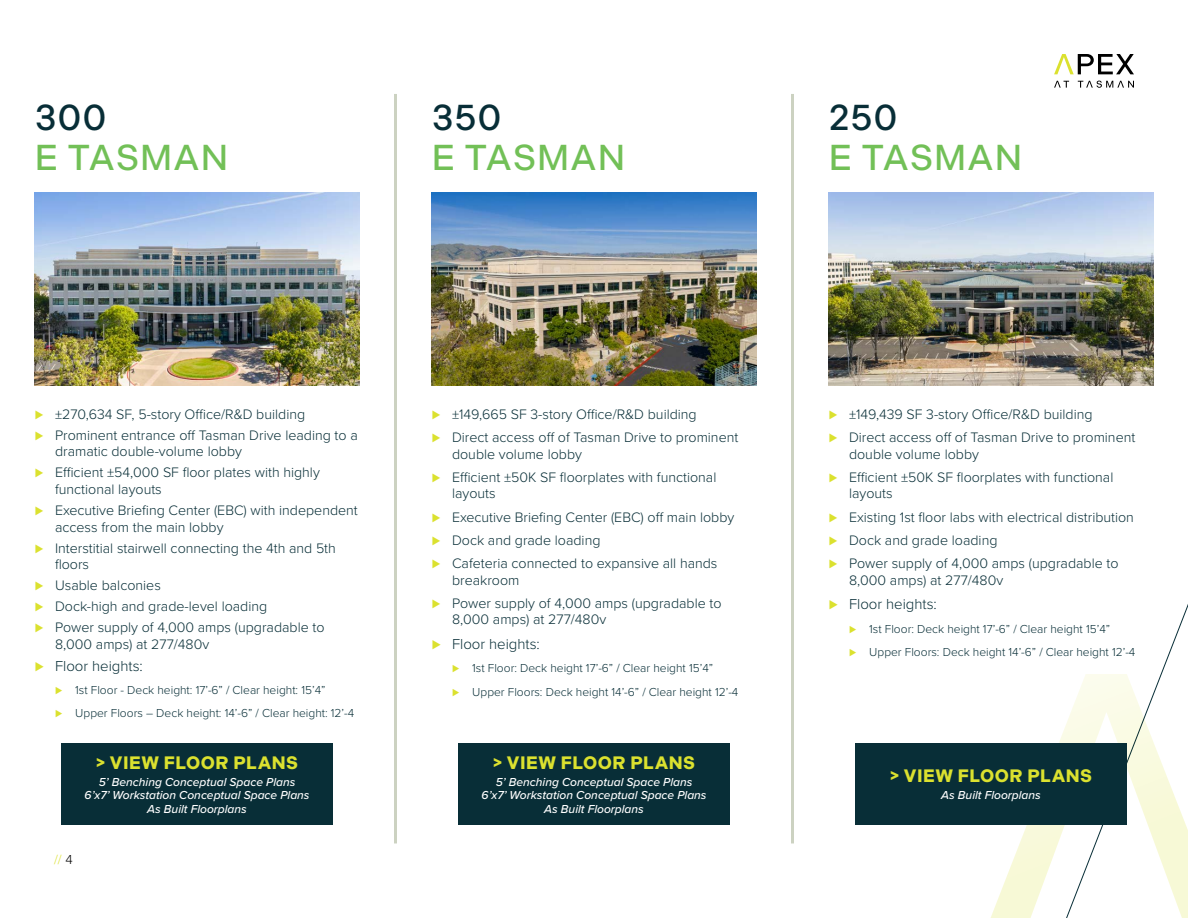
<style>
.page{position:relative;width:1188px;height:918px;background:#fff}
.page>*{position:absolute;margin:0;border:0;box-sizing:border-box;transform-origin:0 0}
.t1{font:500 36px "Indivisible";letter-spacing:.025em;color:#72c057}
.t2{font:500 36px "Indivisible";letter-spacing:.025em;color:#082e37}
.t3{font:700 18px "Indivisible";letter-spacing:.025em;color:#dbe12f}
.t4{font:300 15px "Proxima Nova";color:#082e37}
.t5{font:300 14.25px/23.2px "Proxima Nova";color:#082e37}
.t6{font:300 13.5px "Proxima Nova";color:#dbe12f}
.t7{font:300 12px/23.2px "Proxima Nova";color:#082e37}
.t8{font:italic 500 12px/13.5px "Proxima Nova";color:#fff;text-align:center}
.s1{color:#dbe12f}
.s2{color:#000}
</style>
<div class="page">
<svg style="left:1054px;top:81px;width:80px;height:7px"></svg>
<svg style="left:1054px;top:54px;width:80px;height:20px"></svg>
<svg style="left:991px;top:674px;width:197px;height:244px"></svg>
<hr style="left:394px;top:94px;width:3px;height:749px;background:#ccd2c1">
<hr style="left:791px;top:94px;width:3px;height:749px;background:#ccd2c1">
<img style="left:35px;top:193px;width:324px;height:192px">
<img style="left:432px;top:193px;width:324px;height:192px">
<img style="left:829px;top:193px;width:324px;height:192px">
<div style="left:62px;top:743px;width:271px;height:82px;background:#082e37"></div>
<div style="left:459px;top:743px;width:271px;height:82px;background:#082e37"></div>
<div style="left:856px;top:743px;width:271px;height:82px;background:#082e37"></div>
<h1 class="t2" style="left:35px;top:97px;width:73px">300</h1>
<h1 class="t1" style="left:35px;top:137px;width:195px">E TASMAN</h1>
<h1 class="t2" style="left:432px;top:97px;width:71px">350</h1>
<h1 class="t1" style="left:432px;top:137px;width:195px">E TASMAN</h1>
<h1 class="t2" style="left:829px;top:97px;width:70px">250</h1>
<h1 class="t1" style="left:829px;top:137px;width:195px">E TASMAN</h1>
<p class="t5" style="left:35px;top:403px;width:324px;line-height:21.1px"><span class="s1">⊲</span> ±270,634 SF, 5-story Office/R&amp;D building<br><span class="s1">⊲</span> Prominent entrance off Tasman Drive leading to a</p>
<p class="t5" style="left:35px;top:440px;width:287px;line-height:21.1px;text-indent:20px">dramatic double-volume lobby<br><span class="s1">⊲</span> Efficient ±54,000 SF floor plates with highly</p>
<p class="t5" style="left:35px;top:478px;width:325px;line-height:21.1px;text-indent:20px">functional layouts<br><span class="s1">⊲</span> Executive Briefing Center (EBC) with independent</p>
<p class="t5" style="left:35px;top:515px;width:302px;line-height:21.1px;text-indent:20px">access from the main lobby<br><span class="s1">⊲</span> Interstitial stairwell connecting the 4th and 5th</p>
<p class="t5" style="left:35px;top:553px;width:291px;line-height:21.1px;text-indent:20px">floors<br><span class="s1">⊲</span> Usable balconies<br><span class="s1">⊲</span> Dock-high and grade-level loading<br><span class="s1">⊲</span> Power supply of 4,000 amps (upgradable to</p>
<p class="t5" style="left:55px;top:632px;width:156px">8,000 amps) at 277/480v</p>
<p class="t4" style="left:35px;top:655px;width:110px"><span class="s1">⊲</span> Floor heights:</p>
<p class="t7" style="left:55px;top:678px;width:301px;line-height:22.6px"><span class="s1">⊲</span> 1st Floor - Deck height: 17’-6” / Clear height: 15’4”<br><span class="s1">⊲</span> Upper Floors – Deck height: 14’-6” / Clear height: 12’-4</p>
<p class="t3" style="left:96px;top:752px;width:203px">&gt; VIEW FLOOR PLANS</p>
<p class="t8" style="left:85px;top:775px;width:227px">5’ Benching Conceptual Space Plans<br>6’x7’ Workstation Conceptual Space Plans<br>As Built Floorplans</p>
<p class="t6" style="left:54px;top:849px;width:20px">// <span class="s2">4</span></p>
<p class="t5" style="left:432px;top:402px;width:308px"><span class="s1">⊲</span> ±149,665 SF 3-story Office/R&amp;D building<br><span class="s1">⊲</span> Direct access off of Tasman Drive to prominent</p>
<p class="t5" style="left:432px;top:441px;width:286px;text-indent:20px">double volume lobby<br><span class="s1">⊲</span> Efficient ±50K SF floorplates with functional</p>
<p class="t5" style="left:432px;top:481px;width:304px;text-indent:20px">layouts<br><span class="s1">⊲</span> Executive Briefing Center (EBC) off main lobby <span class="s1">⊲</span> Dock and grade loading<br><span class="s1">⊲</span> Cafeteria connected to expansive all hands</p>
<p class="t5" style="left:432px;top:567px;width:291px;text-indent:20px">breakroom<br><span class="s1">⊲</span> Power supply of 4,000 amps (upgradable to</p>
<p class="t5" style="left:452px;top:607px;width:156px">8,000 amps) at 277/480v</p>
<p class="t4" style="left:432px;top:633px;width:110px"><span class="s1">⊲</span> Floor heights:</p>
<p class="t7" style="left:452px;top:656px;width:288px"><span class="s1">⊲</span> 1st Floor: Deck height 17’-6” / Clear height 15’4”<br><span class="s1">⊲</span> Upper Floors: Deck height 14’-6” / Clear height 12’-4</p>
<p class="t3" style="left:493px;top:752px;width:203px">&gt; VIEW FLOOR PLANS</p>
<p class="t8" style="left:482px;top:775px;width:227px">5’ Benching Conceptual Space Plans<br>6’x7’ Workstation Conceptual Space Plans<br>As Built Floorplans</p>
<p class="t5" style="left:829px;top:402px;width:308px"><span class="s1">⊲</span> ±149,439 SF 3-story Office/R&amp;D building<br><span class="s1">⊲</span> Direct access off of Tasman Drive to prominent</p>
<p class="t5" style="left:829px;top:441px;width:286px;text-indent:20px">double volume lobby<br><span class="s1">⊲</span> Efficient ±50K SF floorplates with functional</p>
<p class="t5" style="left:829px;top:481px;width:307px;text-indent:20px">layouts<br><span class="s1">⊲</span> Existing 1st floor labs with electrical distribution <span class="s1">⊲</span> Dock and grade loading<br><span class="s1">⊲</span> Power supply of 4,000 amps (upgradable to</p>
<p class="t5" style="left:849px;top:567px;width:156px">8,000 amps) at 277/480v</p>
<p class="t4" style="left:829px;top:593px;width:110px"><span class="s1">⊲</span> Floor heights:</p>
<p class="t7" style="left:849px;top:616px;width:288px"><span class="s1">⊲</span> 1st Floor: Deck height 17’-6” / Clear height 15’4”<br><span class="s1">⊲</span> Upper Floors: Deck height 14’-6” / Clear height 12’-4</p>
<p class="t3" style="left:890px;top:765px;width:203px">&gt; VIEW FLOOR PLANS</p>
<p class="t8" style="left:941px;top:788px;width:101px">As Built Floorplans</p>
</div>
